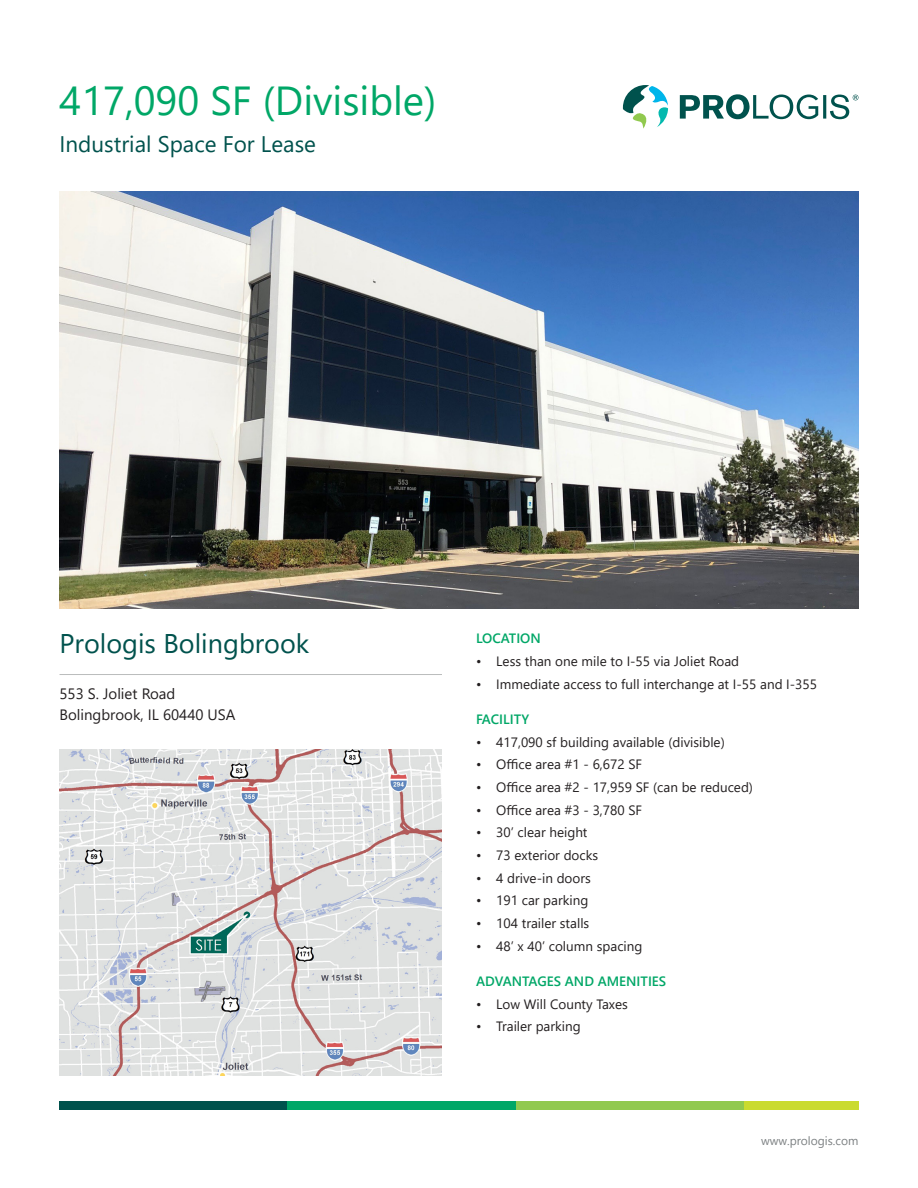
<style>
.page{position:relative;width:918px;height:1188px;background:#fff}
.page>*{position:absolute;margin:0;border:0;box-sizing:border-box;transform-origin:0 0}
.t1{font:40.5px "Segoe UI";color:#00a767}
.t2{font:27px "Segoe UI";color:#00524d}
.t3{font:22.5px "Segoe UI";color:#00524d}
.t4{font:15px/21px "Segoe UI";color:#231f20}
.t5{font:13.5px "Segoe UI";color:#231f20}
.t6{font:600 13.5px "Segoe UI";color:#00a767}
.t7{font:12px "Segoe UI";color:#7d8183}
</style>
<div class="page">
<svg style="left:623px;top:85px;width:45px;height:44px"></svg>
<svg style="left:680px;top:94px;width:178px;height:25px"></svg>
<div style="left:60px;top:1101px;width:228px;height:9px;background:#00524d"></div>
<div style="left:516px;top:1101px;width:228px;height:9px;background:#91c94f"></div>
<div style="left:288px;top:1101px;width:228px;height:9px;background:#00a767"></div>
<div style="left:744px;top:1101px;width:114px;height:9px;background:#cadb2f"></div>
<hr style="left:60px;top:674px;width:382px;height:1px;background:#babcbc">
<img style="left:60px;top:750px;width:382px;height:326px">
<img style="left:60px;top:191px;width:798px;height:417px">
<h1 class="t1" style="left:60px;top:62px;width:378px">417,090 SF (Divisible)</h1>
<h3 class="t3" style="left:60px;top:123px;width:258px">Industrial Space For Lease</h3>
<p class="t2" style="left:60px;top:618px;width:251px">Prologis Bolingbrook</p>
<p class="t4" style="left:60px;top:682px;width:178px">553 S. Joliet Road<br>Bolingbrook, IL 60440 USA</p>
<p class="t6" style="left:476px;top:626px;width:66px">LOCATION</p>
<p class="t5" style="left:476px;top:648px;width:265px">• Less than one mile to I-55 via Joliet Road</p>
<p class="t5" style="left:476px;top:671px;width:343px">• Immediate access to full interchange at I-55 and I-355</p>
<p class="t6" style="left:476px;top:707px;width:55px">FACILITY</p>
<p class="t5" style="left:476px;top:729px;width:250px">• 417,090 sf building available (divisible)</p>
<p class="t5" style="left:476px;top:752px;width:168px">• Office area #1 - 6,672 SF</p>
<p class="t5" style="left:476px;top:775px;width:279px">• Office area #2 - 17,959 SF (can be reduced)</p>
<p class="t5" style="left:476px;top:797px;width:168px">• Office area #3 - 3,780 SF</p>
<p class="t5" style="left:476px;top:820px;width:113px">• 30’ clear height</p>
<p class="t5" style="left:476px;top:842px;width:124px">• 73 exterior docks</p>
<p class="t5" style="left:476px;top:865px;width:116px">• 4 drive-in doors</p>
<p class="t5" style="left:476px;top:888px;width:114px">• 191 car parking</p>
<p class="t5" style="left:476px;top:910px;width:115px">• 104 trailer stalls</p>
<p class="t5" style="left:476px;top:933px;width:168px">• 48’ x 40’ column spacing</p>
<p class="t6" style="left:476px;top:968px;width:192px">ADVANTAGES AND AMENITIES</p>
<p class="t5" style="left:476px;top:991px;width:153px">• Low Will County Taxes</p>
<p class="t5" style="left:476px;top:1014px;width:106px">• Trailer parking</p>
<p class="t7" style="left:761px;top:1130px;width:99px">www.prologis.com</p>
</div>
